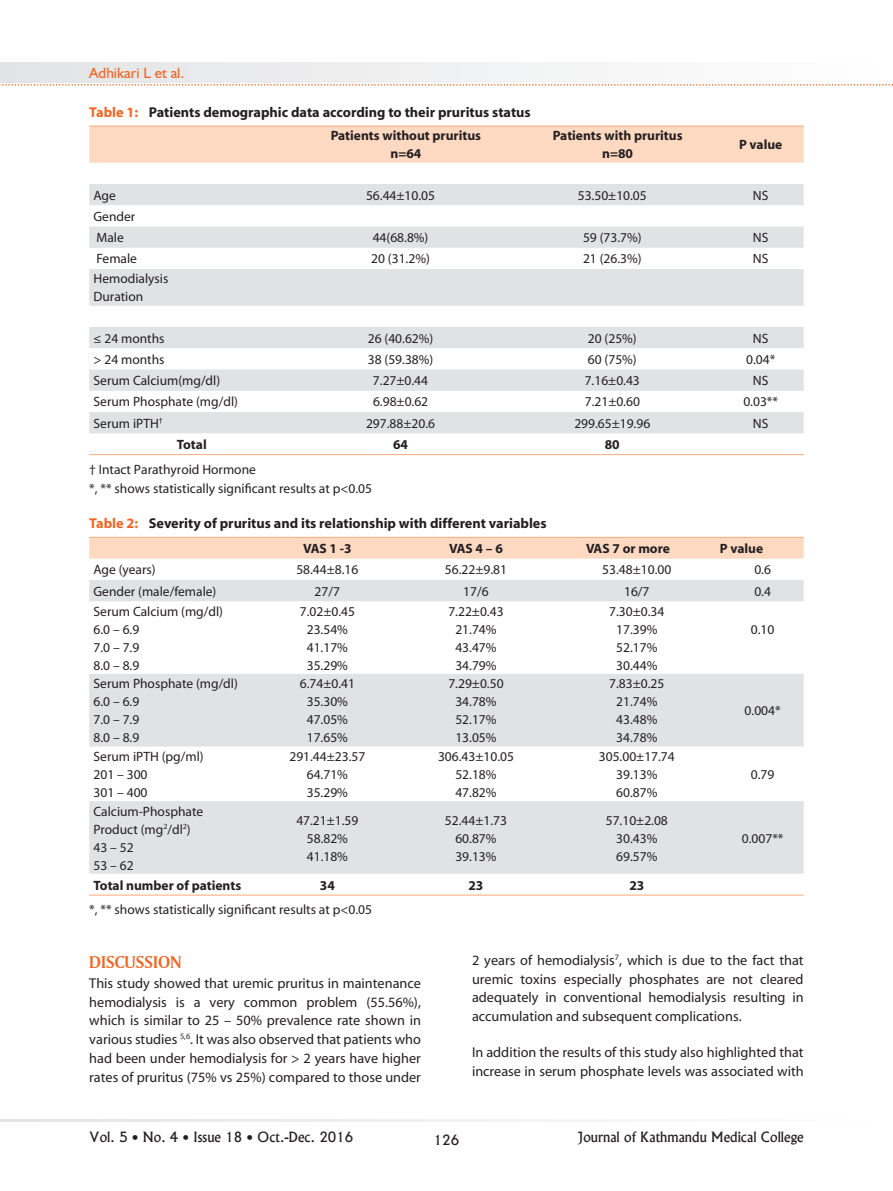
<style>
.page{position:relative;width:893px;height:1191px;background:#fff}
.page>*{position:absolute;margin:0;border:0;box-sizing:border-box;transform-origin:0 0}
.t1{font:18px "Amerigo BT Bold A";color:#f36421}
.t2{font:15px "Humanist 521 BT";color:#f36421}
.t3{font:14.25px/18.8px "Myriad";color:#231f20;text-align:justify}
.t4{font:700 14.25px "Myriad";color:#231f20}
.t5{font:13.5px/18px "Myriad Pro";color:#231f20;text-align:center}
.t6{font:700 13.5px/18px "Myriad";color:#231f20;text-align:center}
.t7{font:13.5px/18.8px "Myriad";color:#231f20}
.t8{font:13.5px "Alaska";color:#231f20}
.s1{color:#f36421}
</style>
<div class="page">
<svg style="left:0;top:1119px;width:577px;height:2px"></svg>
<svg style="left:0;top:63px;width:893px;height:23px"></svg>
<div style="left:89px;top:127px;width:715px;height:36px;background:#fdd9c1"></div>
<svg style="left:89px;top:184px;width:715px;height:249px;fill:#e1e2e4"></svg>
<hr style="left:89px;top:125px;width:715px;height:2px;background:#f9ad80">
<hr style="left:89px;top:454px;width:629px;height:1px;background:#f9ad80">
<hr style="left:718px;top:454px;width:86px;height:1px;background:#f9ad80">
<svg style="left:89px;top:580px;width:715px;height:293px;fill:#e1e2e4"></svg>
<svg style="left:89px;top:873px;width:715px;height:1px"></svg>
<hr style="left:89px;top:894px;width:715px;height:1px;background:#f9ad80">
<div style="left:89px;top:537px;width:715px;height:21px;background:#fdd9c1"></div>
<p class="t2" style="left:89px;top:63px;width:96px">Adhikari L et al.</p>
<p class="t4" style="left:89px;top:107px;width:443px"><span class="s1">Table 1:</span> Patients demographic data according to their pruritus status</p>
<p class="t6" style="left:331px;top:128px;width:152px">Patients without pruritus n=64</p>
<p class="t6" style="left:553px;top:128px;width:131px">Patients with pruritus n=80</p>
<p class="t6" style="left:739px;top:137px;width:45px">P value</p>
<p class="t5" style="left:94px;top:187px;width:24px">Age</p>
<p class="t5" style="left:366px;top:187px;width:71px">56.44±10.05</p>
<p class="t5" style="left:578px;top:187px;width:71px">53.50±10.05</p>
<p class="t5" style="left:753px;top:187px;width:17px">NS</p>
<p class="t5" style="left:94px;top:207px;width:43px;line-height:21.3px;text-align:left">Gender<br>Male</p>
<p class="t5" style="left:373px;top:230px;width:57px">44(68.8%)</p>
<p class="t5" style="left:583px;top:230px;width:60px">59 (73.7%)</p>
<p class="t5" style="left:753px;top:230px;width:17px">NS</p>
<p class="t5" style="left:96px;top:251px;width:42px">Female</p>
<p class="t5" style="left:371px;top:251px;width:60px">20 (31.2%)</p>
<p class="t5" style="left:583px;top:251px;width:60px">21 (26.3%)</p>
<p class="t5" style="left:753px;top:251px;width:17px">NS</p>
<p class="t5" style="left:94px;top:271px;width:76px;text-align:left">Hemodialysis<br>Duration</p>
<p class="t5" style="left:94px;top:330px;width:73px">≤ 24 months</p>
<p class="t5" style="left:368px;top:330px;width:67px">26 (40.62%)</p>
<p class="t5" style="left:588px;top:330px;width:50px">20 (25%)</p>
<p class="t5" style="left:753px;top:330px;width:17px">NS</p>
<p class="t5" style="left:94px;top:351px;width:73px">&gt; 24 months</p>
<p class="t5" style="left:368px;top:351px;width:67px">38 (59.38%)</p>
<p class="t5" style="left:588px;top:351px;width:50px">60 (75%)</p>
<p class="t5" style="left:746px;top:351px;width:31px">0.04*</p>
<p class="t5" style="left:94px;top:373px;width:128px">Serum Calcium(mg/dl)</p>
<p class="t5" style="left:373px;top:373px;width:57px">7.27±0.44</p>
<p class="t5" style="left:585px;top:373px;width:57px">7.16±0.43</p>
<p class="t5" style="left:753px;top:373px;width:17px">NS</p>
<p class="t5" style="left:94px;top:394px;width:146px">Serum Phosphate (mg/dl)</p>
<p class="t5" style="left:373px;top:394px;width:57px">6.98±0.62</p>
<p class="t5" style="left:585px;top:394px;width:57px">7.21±0.60</p>
<p class="t5" style="left:743px;top:394px;width:36px">0.03**</p>
<p class="t5" style="left:94px;top:415px;width:71px">Serum iPTH<sup>†</sup></p>
<p class="t5" style="left:366px;top:415px;width:71px">297.88±20.6</p>
<p class="t5" style="left:574px;top:415px;width:77px">299.65±19.96</p>
<p class="t5" style="left:753px;top:415px;width:17px">NS</p>
<p class="t6" style="left:177px;top:436px;width:31px">Total</p>
<p class="t6" style="left:393px;top:436px;width:16px">64</p>
<p class="t6" style="left:605px;top:436px;width:16px">80</p>
<p class="t7" style="left:89px;top:461px;width:284px">† Intact Parathyroid Hormone<br>*, ** shows statistically significant results at p&lt;0.05</p>
<p class="t4" style="left:89px;top:518px;width:459px"><span class="s1">Table 2:</span> Severity of pruritus and its relationship with different variables</p>
<p class="t6" style="left:303px;top:540px;width:50px">VAS 1 -3</p>
<p class="t6" style="left:449px;top:540px;width:55px">VAS 4 – 6</p>
<p class="t6" style="left:586px;top:540px;width:85px">VAS 7 or more</p>
<p class="t6" style="left:720px;top:540px;width:45px">P value</p>
<p class="t5" style="left:94px;top:562px;width:64px">Age (years)</p>
<p class="t5" style="left:296px;top:562px;width:64px">58.44±8.16</p>
<p class="t5" style="left:445px;top:562px;width:64px">56.22±9.81</p>
<p class="t5" style="left:602px;top:562px;width:71px">53.48±10.00</p>
<p class="t5" style="left:754px;top:562px;width:18px">0.6</p>
<p class="t5" style="left:94px;top:583px;width:124px">Gender (male/female)</p>
<p class="t5" style="left:315px;top:583px;width:27px">27/7</p>
<p class="t5" style="left:463px;top:583px;width:27px">17/6</p>
<p class="t5" style="left:624px;top:583px;width:27px">16/7</p>
<p class="t5" style="left:754px;top:583px;width:18px">0.4</p>
<p class="t5" style="left:94px;top:603px;width:131px;text-align:left">Serum Calcium (mg/dl)<br>6.0 – 6.9<br>7.0 – 7.9<br>8.0 – 8.9</p>
<p class="t5" style="left:300px;top:603px;width:57px">7.02±0.45<br>23.54%<br>41.17%<br>35.29%</p>
<p class="t5" style="left:448px;top:603px;width:57px">7.22±0.43<br>21.74%<br>43.47%<br>34.79%</p>
<p class="t5" style="left:609px;top:603px;width:57px">7.30±0.34<br>17.39%<br>52.17%<br>30.44%</p>
<p class="t5" style="left:751px;top:621px;width:25px">0.10</p>
<p class="t5" style="left:94px;top:676px;width:146px;text-align:left">Serum Phosphate (mg/dl)<br>6.0 – 6.9<br>7.0 – 7.9<br>8.0 – 8.9</p>
<p class="t5" style="left:300px;top:676px;width:57px">6.74±0.41<br>35.30%<br>47.05%<br>17.65%</p>
<p class="t5" style="left:448px;top:676px;width:57px">7.29±0.50<br>34.78%<br>52.17%<br>13.05%</p>
<p class="t5" style="left:609px;top:676px;width:57px">7.83±0.25<br>21.74%<br>43.48%<br>34.78%</p>
<p class="t5" style="left:94px;top:748px;width:112px;text-align:left">Serum iPTH (pg/ml)<br>201 – 300<br>301 – 400</p>
<p class="t5" style="left:289px;top:748px;width:77px">291.44±23.57<br>64.71%<br>35.29%</p>
<p class="t5" style="left:438px;top:748px;width:77px">306.43±10.05<br>52.18%<br>47.82%</p>
<p class="t5" style="left:599px;top:748px;width:77px">305.00±17.74<br>39.13%<br>60.87%</p>
<p class="t5" style="left:94px;top:803px;width:111px;text-align:left">Calcium-Phosphate<br>Product (mg<sup>2</sup>/dl<sup>2</sup>)<br>43 – 52<br>53 – 62</p>
<p class="t5" style="left:296px;top:812px;width:64px">47.21±1.59<br>58.82%<br>41.18%</p>
<p class="t5" style="left:445px;top:812px;width:64px">52.44±1.73<br>60.87%<br>39.13%</p>
<p class="t5" style="left:606px;top:812px;width:64px">57.10±2.08<br>30.43%<br>69.57%</p>
<p class="t5" style="left:745px;top:703px;width:38px">0.004*</p>
<p class="t5" style="left:751px;top:766px;width:25px">0.79</p>
<p class="t5" style="left:742px;top:830px;width:43px">0.007**</p>
<p class="t6" style="left:94px;top:877px;width:149px">Total number of patients</p>
<p class="t6" style="left:320px;top:877px;width:16px">34</p>
<p class="t6" style="left:468px;top:877px;width:16px">23</p>
<p class="t6" style="left:629px;top:877px;width:16px">23</p>
<p class="t7" style="left:89px;top:901px;width:284px">*, ** shows statistically significant results at p&lt;0.05</p>
<h1 class="t1" style="left:89px;top:951px;width:94px">DISCUSSION</h1>
<p class="t3" style="left:89px;top:975px;width:333px">This study showed that uremic pruritus in maintenance hemodialysis is a very common problem (55.56%), which is similar to 25 – 50% prevalence rate shown in various studies <sup>5,6</sup>. It was also observed that patients who had been under hemodialysis for &gt; 2 years have higher rates of pruritus (75% vs 25%) compared to those under</p>
<p class="t3" style="left:472px;top:952px;width:333px">2 years of hemodialysis<sup>7</sup>, which is due to the fact that uremic toxins especially phosphates are not cleared adequately in conventional hemodialysis resulting in accumulation and subsequent complications.</p>
<p class="t3" style="left:472px;top:1044px;width:333px">In addition the results of this study also highlighted that increase in serum phosphate levels was associated with</p>
<p class="t8" style="left:89px;top:1129px;width:266px">Vol. 5 • No. 4 • Issue 18 • Oct.-Dec. 2016</p>
<p class="t8" style="left:578px;top:1129px;width:227px">Journal of Kathmandu Medical College</p>
<p class="t8" style="left:434px;top:1131px;width:27px">126</p>
</div>
